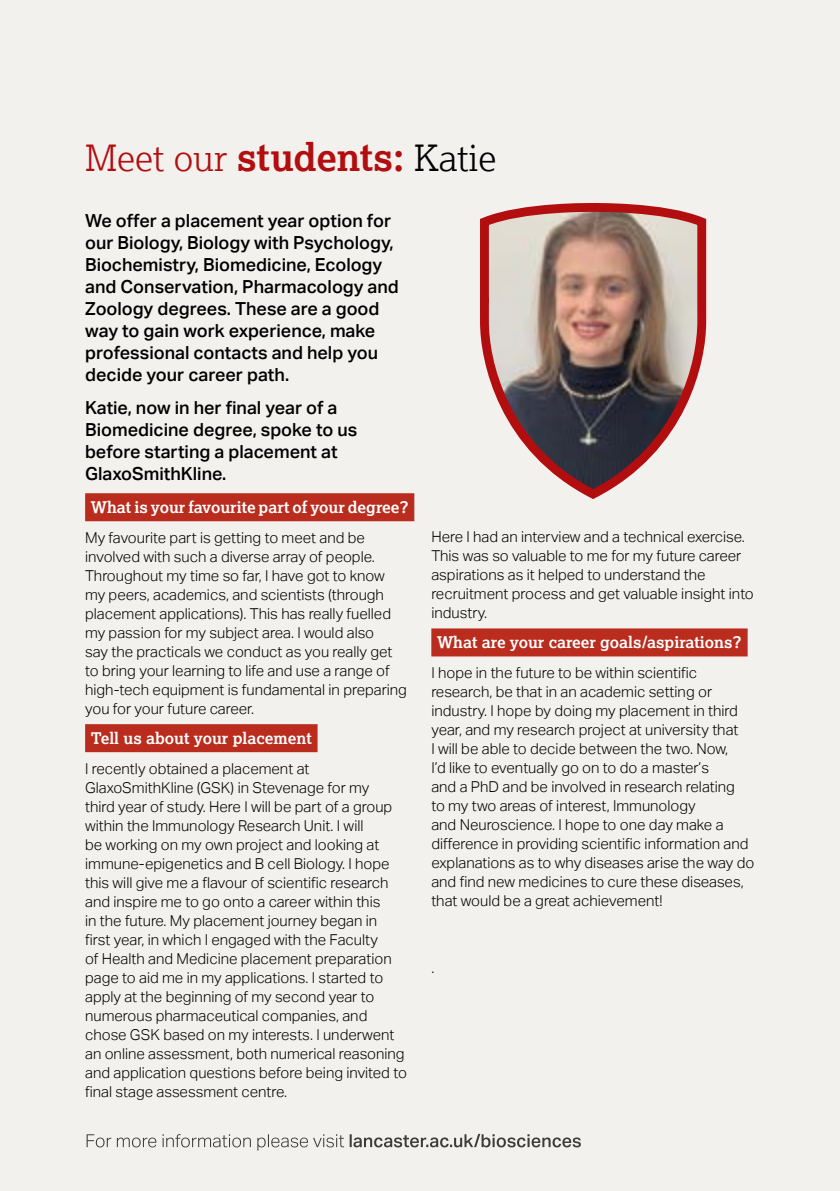
<style>
.page{position:relative;width:840px;height:1191px;background:#fff}
.page>*{position:absolute;margin:0;border:0;box-sizing:border-box;transform-origin:0 0}
.Header_Red{font:700 38px "Lexia";color:#b20e10}
.Intro_para{font:500 18px/22px "Aktiv Grotesk";color:#000}
.Block_Header{font:700 16px "Lexia";color:#fff}
.Main_Copy{font:300 15px/19px "Aktiv Grotesk";color:#000}
.s1{font-weight:300;font-size:36px}
.s2{font-weight:300;font-size:36px;color:#000}
</style>
<div class="page">
<div style="left:0;top:0;width:839px;height:1191px;background:#f3f1ee"></div>
<div style="left:85px;top:493px;width:329px;height:28px;background:#b92c1e"></div>
<div style="left:85px;top:724px;width:232px;height:28px;background:#b92c1e"></div>
<div style="left:431px;top:628px;width:316px;height:28px;background:#b92c1e"></div>
<svg style="left:480px;top:203px;width:227px;height:296px"></svg>
<svg style="left:87px;top:1133px;width:493px;height:17px"></svg>
<h1 class="Header_Red" style="left:85px;top:133px;width:412px"><span class="s1">Meet our</span> students: <span class="s2">Katie</span></h1>
<p class="Intro_para" style="left:85px;top:210px;width:315px">We offer a placement year option for our Biology, Biology with Psychology, Biochemistry, Biomedicine, Ecology and Conservation, Pharmacology and Zoology degrees. These are a good way to gain work experience, make professional contacts and help you decide your career path.</p>
<p class="Intro_para" style="left:85px;top:397px;width:273px">Katie, now in her final year of a<br>Biomedicine degree, spoke to us before starting a placement at<br>GlaxoSmithKline.</p>
<h2 class="Block_Header" style="left:91px;top:497px;width:319px">What is your favourite part of your degree?</h2>
<p class="Main_Copy" style="left:85px;top:528px;width:323px">My favourite part is getting to meet and be involved with such a diverse array of people.<br>Throughout my time so far, I have got to know my peers, academics, and scientists (through placement applications). This has really fuelled my passion for my subject area. I would also<br>say the practicals we conduct as you really get to bring your learning to life and use a range of high-tech equipment is fundamental in preparing you for your future career.</p>
<h2 class="Block_Header" style="left:91px;top:728px;width:222px">Tell us about your placement</h2>
<p class="Main_Copy" style="left:85px;top:759px;width:323px">I recently obtained a placement at GlaxoSmithKline (GSK) in Stevenage for my<br>third year of study. Here I will be part of a group within the Immunology Research Unit. I will<br>be working on my own project and looking at immune-epigenetics and B cell Biology. I hope this will give me a flavour of scientific research and inspire me to go onto a career within this<br>in the future. My placement journey began in<br>first year, in which I engaged with the Faculty<br>of Health and Medicine placement preparation page to aid me in my applications. I started to apply at the beginning of my second year to numerous pharmaceutical companies, and chose GSK based on my interests. I underwent an online assessment, both numerical reasoning and application questions before being invited to final stage assessment centre.</p>
<p class="Main_Copy" style="left:431px;top:528px;width:324px">Here I had an interview and a technical exercise.<br>This was so valuable to me for my future career aspirations as it helped to understand the recruitment process and get valuable insight into industry.</p>
<h2 class="Block_Header" style="left:437px;top:632px;width:306px">What are your career goals/aspirations?</h2>
<p class="Main_Copy" style="left:431px;top:663px;width:324px">I hope in the future to be within scientific research, be that in an academic setting or industry. I hope by doing my placement in third year, and my research project at university that<br>I will be able to decide between the two. Now,<br>I’d like to eventually go on to do a master’s<br>and a PhD and be involved in research relating<br>to my two areas of interest, Immunology<br>and Neuroscience. I hope to one day make a difference in providing scientific information and explanations as to why diseases arise the way do and find new medicines to cure these diseases, that would be a great achievement!</p>
<p class="Main_Copy" style="left:431px;top:958px;width:4px">.</p>
</div>
